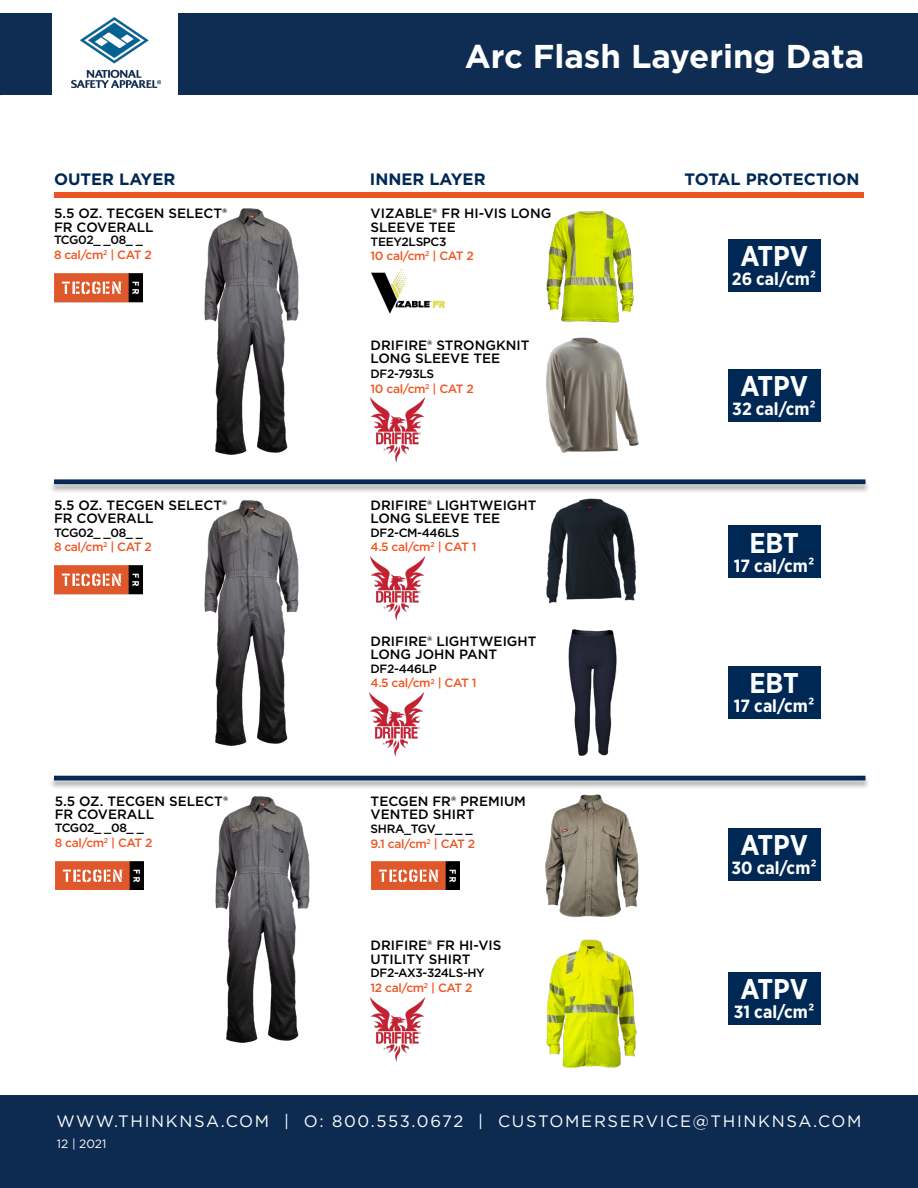
<style>
.page{position:relative;width:918px;height:1188px;background:#fff}
.page>*{position:absolute;margin:0;border:0;box-sizing:border-box;transform-origin:0 0}
.t1{font:700 33px "Gotham";color:#fff}
.t2{font:700 28.5px "Gotham Narrow";letter-spacing:-.005em;color:#fff}
.t3{font:700 17.7px "Gotham Narrow";color:#fff}
.t4{font:16.5px "Gotham";letter-spacing:.1em;color:#fff}
.t5{font:700 16.5px "Gotham";color:#002855}
.BLACK_9pt{font:500 13.5px/13.5px "Gotham";color:#000}
.ORANGE_8pt_MEDIUM{font:500 12px "Gotham";letter-spacing:-.03em;color:#f05522}
.BLACK_8pt_copy{font:500 12px "Gotham";letter-spacing:-.03em;color:#000}
.t6{font:12px "Gotham";color:#fff}
</style>
<div class="page">
<div style="left:0;top:1095px;width:918px;height:93px;background:#0d2b51"></div>
<div style="left:54px;top:192px;width:810px;height:5px;background:#ed5424"></div>
<div style="left:50px;top:480px;width:820px;height:13px;background:#231f20;opacity:.37"></div>
<svg style="left:54px;top:479px;width:812px;height:5px;background:#1a3a61"></svg>
<img style="left:204px;top:500px;width:95px;height:246px">
<img style="left:546px;top:499px;width:90px;height:105px">
<img style="left:568px;top:629px;width:49px;height:127px">
<img style="left:371px;top:557px;width:54px;height:63px">
<img style="left:370px;top:693px;width:54px;height:63px">
<img style="left:204px;top:208px;width:95px;height:247px">
<img style="left:546px;top:210px;width:88px;height:113px">
<img style="left:371px;top:269px;width:74px;height:44px">
<img style="left:546px;top:337px;width:93px;height:116px">
<img style="left:371px;top:398px;width:54px;height:64px">
<div style="left:0;top:14px;width:918px;height:81px;background:#0f2d52"></div>
<div style="left:52px;top:14px;width:125px;height:81px;background:#fff"></div>
<img style="left:71px;top:17px;width:89px;height:71px">
<img style="left:546px;top:939px;width:91px;height:129px">
<div style="left:50px;top:776px;width:820px;height:14px;background:#231f20;opacity:.37"></div>
<div style="left:54px;top:776px;width:812px;height:4px;background:#002855;border:2px solid #002855"></div>
<img style="left:215px;top:796px;width:95px;height:246px">
<img style="left:371px;top:998px;width:54px;height:63px">
<img style="left:545px;top:794px;width:94px;height:123px">
<div style="left:728px;top:239px;width:92px;height:53px;background:#002855"></div>
<div style="left:728px;top:369px;width:92px;height:53px;background:#002855"></div>
<div style="left:728px;top:525px;width:92px;height:53px;background:#002855"></div>
<div style="left:728px;top:666px;width:92px;height:53px;background:#002855"></div>
<div style="left:728px;top:828px;width:92px;height:52px;background:#002855"></div>
<div style="left:728px;top:972px;width:92px;height:53px;background:#002855"></div>
<img style="left:54px;top:273px;width:89px;height:29px">
<img style="left:54px;top:565px;width:89px;height:29px">
<img style="left:55px;top:861px;width:89px;height:29px">
<img style="left:371px;top:861px;width:88px;height:29px">
<p class="t1" style="left:465px;top:34px;width:401px">Arc Flash Layering Data</p>
<p class="t5" style="left:54px;top:168px;width:123px">OUTER LAYER</p>
<p class="t5" style="left:685px;top:168px;width:176px">TOTAL PROTECTION</p>
<p class="t5" style="left:370px;top:168px;width:117px">INNER LAYER</p>
<p class="BLACK_9pt" style="left:54px;top:207px;width:175px">5.5 OZ. TECGEN SELECT®<br>FR COVERALL</p>
<p class="BLACK_8pt_copy" style="left:54px;top:232px;width:91px">TCG02_ _08_ _</p>
<p class="ORANGE_8pt_MEDIUM" style="left:54px;top:247px;width:99px">8 cal/cm<sup>2</sup> | CAT 2</p>
<p class="BLACK_9pt" style="left:54px;top:498px;width:175px">5.5 OZ. TECGEN SELECT®<br>FR COVERALL</p>
<p class="BLACK_8pt_copy" style="left:54px;top:525px;width:91px">TCG02_ _08_ _</p>
<p class="ORANGE_8pt_MEDIUM" style="left:54px;top:539px;width:99px">8 cal/cm<sup>2</sup> | CAT 2</p>
<p class="BLACK_9pt" style="left:55px;top:794px;width:175px">5.5 OZ. TECGEN SELECT®<br>FR COVERALL</p>
<p class="BLACK_8pt_copy" style="left:55px;top:820px;width:91px">TCG02_ _08_ _</p>
<p class="ORANGE_8pt_MEDIUM" style="left:55px;top:835px;width:99px">8 cal/cm<sup>2</sup> | CAT 2</p>
<p class="BLACK_9pt" style="left:371px;top:207px;width:182px">VIZABLE® FR HI-VIS LONG<br>SLEEVE TEE</p>
<p class="BLACK_8pt_copy" style="left:371px;top:234px;width:77px">TEEY2LSPC3</p>
<p class="ORANGE_8pt_MEDIUM" style="left:371px;top:248px;width:105px">10 cal/cm<sup>2</sup> | CAT 2</p>
<p class="BLACK_9pt" style="left:371px;top:338px;width:160px">DRIFIRE® STRONGKNIT<br>LONG SLEEVE TEE</p>
<p class="BLACK_8pt_copy" style="left:371px;top:366px;width:65px">DF2-793LS</p>
<p class="ORANGE_8pt_MEDIUM" style="left:371px;top:381px;width:105px">10 cal/cm<sup>2</sup> | CAT 2</p>
<p class="BLACK_9pt" style="left:371px;top:498px;width:167px">DRIFIRE® LIGHTWEIGHT<br>LONG SLEEVE TEE</p>
<p class="BLACK_8pt_copy" style="left:371px;top:525px;width:91px">DF2-CM-446LS</p>
<p class="ORANGE_8pt_MEDIUM" style="left:371px;top:539px;width:107px">4.5 cal/cm<sup>2</sup> | CAT 1</p>
<p class="BLACK_9pt" style="left:371px;top:634px;width:167px">DRIFIRE® LIGHTWEIGHT<br>LONG JOHN PANT</p>
<p class="BLACK_8pt_copy" style="left:371px;top:661px;width:68px">DF2-446LP</p>
<p class="ORANGE_8pt_MEDIUM" style="left:371px;top:675px;width:107px">4.5 cal/cm<sup>2</sup> | CAT 1</p>
<p class="BLACK_9pt" style="left:371px;top:794px;width:157px">TECGEN FR® PREMIUM<br>VENTED SHIRT</p>
<p class="BLACK_8pt_copy" style="left:371px;top:821px;width:104px">SHRA_TGV_ _ _ _</p>
<p class="ORANGE_8pt_MEDIUM" style="left:371px;top:835px;width:106px">9.1 cal/cm<sup>2</sup> | CAT 2</p>
<p class="BLACK_9pt" style="left:371px;top:939px;width:132px">DRIFIRE® FR HI-VIS<br>UTILITY SHIRT</p>
<p class="BLACK_8pt_copy" style="left:371px;top:965px;width:116px">DF2-AX3-324LS-HY</p>
<p class="ORANGE_8pt_MEDIUM" style="left:371px;top:979px;width:104px">12 cal/cm<sup>2</sup> | CAT 2</p>
<p class="t2" style="left:740px;top:238px;width:69px">ATPV</p>
<p class="t3" style="left:732px;top:268px;width:86px">26 cal/cm²</p>
<p class="t2" style="left:740px;top:368px;width:69px">ATPV</p>
<p class="t3" style="left:732px;top:398px;width:85px">32 cal/cm²</p>
<p class="t2" style="left:749px;top:524px;width:51px">EBT</p>
<p class="t3" style="left:734px;top:554px;width:82px">17 cal/cm²</p>
<p class="t2" style="left:749px;top:665px;width:51px">EBT</p>
<p class="t3" style="left:734px;top:695px;width:82px">17 cal/cm²</p>
<p class="t2" style="left:740px;top:827px;width:69px">ATPV</p>
<p class="t3" style="left:731px;top:856px;width:87px">30 cal/cm²</p>
<p class="t2" style="left:740px;top:971px;width:69px">ATPV</p>
<p class="t3" style="left:734px;top:1001px;width:82px">31 cal/cm²</p>
<p class="t4" style="left:56px;top:1110px;width:807px">WWW.THINKNSA.COM | O: 800.553.0672 | CUSTOMERSERVICE@THINKNSA.COM</p>
<p class="t6" style="left:57px;top:1136px;width:51px">12 | 2021</p>
</div>
